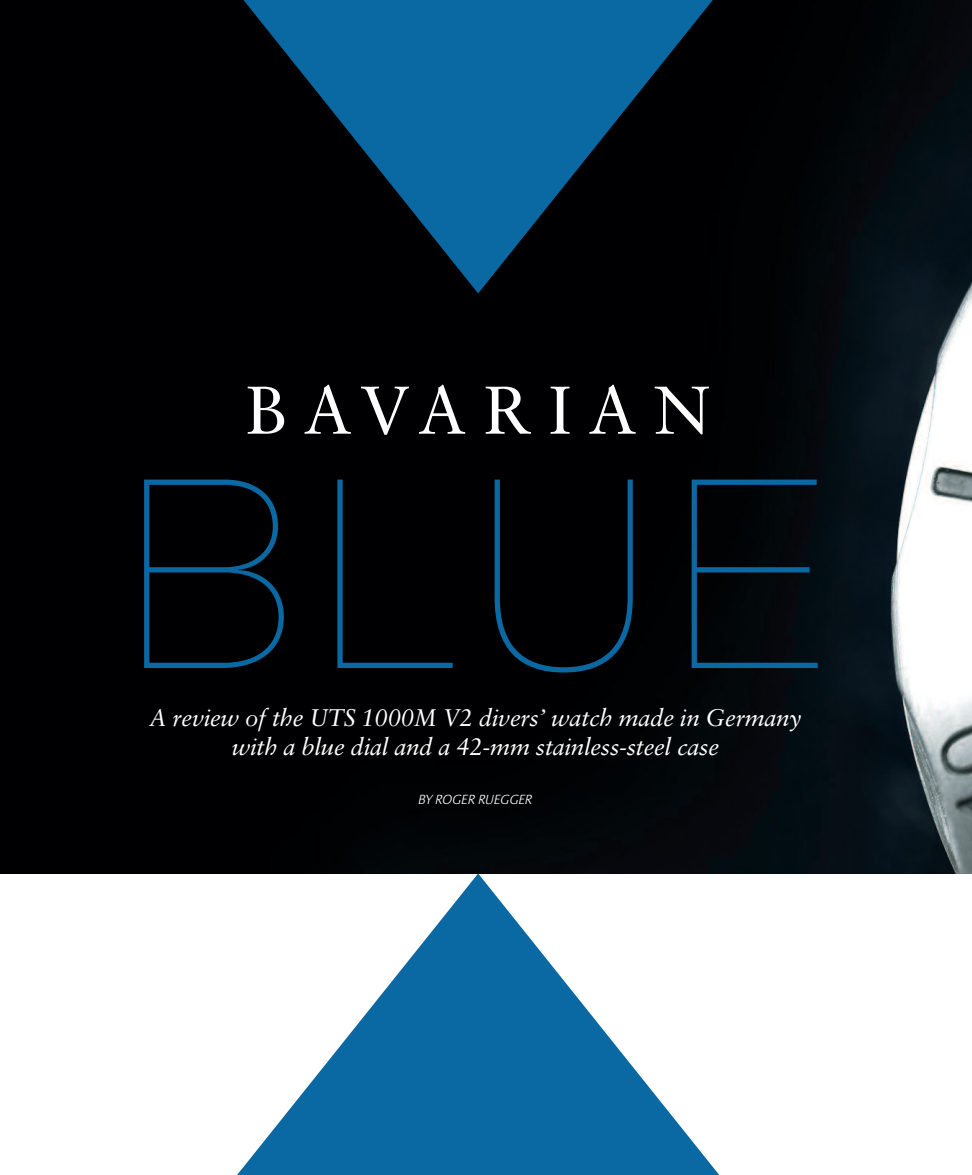
<style>
.page{position:relative;width:972px;height:1175px;background:#fff}
.page>*{position:absolute;margin:0;border:0;box-sizing:border-box;transform-origin:0 0}
.t1{font:200 263.7px "Helvetica Neue LT Pro";color:#0a69a3}
.t2{font:67.5px "Sabon LT Std";letter-spacing:.25em;color:#fff}
.t3{font:italic 24px/28.5px "Sabon LT Std";letter-spacing:-.01em;color:#fff;text-align:center}
.t4{font:italic 300 13.5px "Praxis Com";letter-spacing:-.005em;color:#fff}
</style>
<div class="page">
<img style="left:0;top:0;width:972px;height:873px">
<svg style="left:230px;top:873px;width:496px;height:301px"></svg>
<svg style="left:230px;top:0;width:496px;height:293px;fill:#000002"></svg>
<h2 class="t2" style="left:245px;top:382px;width:466px">BAVARIAN</h2>
<h1 class="t1" style="left:132px;top:479px;width:689px">BLUE</h1>
<p class="t3" style="left:149px;top:705px;width:654px">A review of the UTS 1000M V2 divers’ watch made in Germany with a blue dial and a 42-mm stainless-steel case</p>
<p class="t4" style="left:418px;top:792px;width:116px">BY ROGER RUEGGER</p>
</div>
